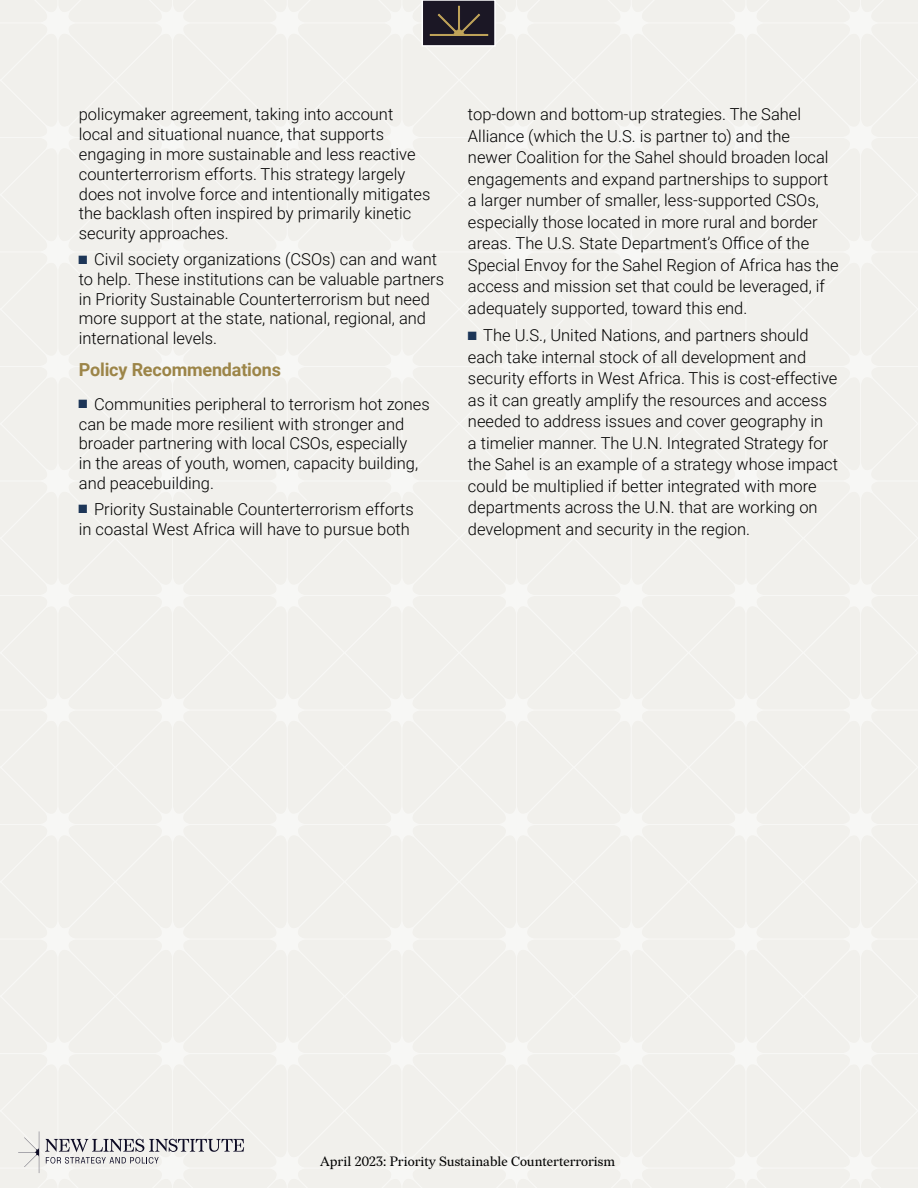
<style>
.page{position:relative;width:918px;height:1188px;background:#f1f0ec}
.page>*{position:absolute;margin:0;border:0;box-sizing:border-box;transform-origin:0 0}
.t1{font:700 18px "Roboto";letter-spacing:-.01em;color:#9c8548}
.t2{font:300 16.5px/21.5px "Roboto";color:#000}
.t3{font:13.5px "Redaction";color:#000}
.s1{font-family:"Arial Narrow";font-weight:400;font-size:18px;color:#1c3557}
</style>
<div class="page">
<div style="left:422px;top:0;width:73px;height:46px;background:#1b1725"></div>
<div style="left:422px;top:0;width:74px;height:47px;border:2px solid #fff"></div>
<svg style="left:429px;top:5px;width:60px;height:31px"></svg>
<svg style="left:18px;top:1131px;width:21px;height:42px"></svg>
<svg style="left:45px;top:1139px;width:199px;height:25px;background:#c5c4c6"></svg>
<p class="t2" style="left:79px;top:104px;width:353px;line-height:19.8px">policymaker agreement, taking into account local and situational nuance, that supports engaging in more sustainable and less reactive counterterrorism efforts. This strategy largely does not involve force and intentionally mitigates the backlash often inspired by primarily kinetic security approaches.</p>
<p class="t2" style="left:79px;top:249px;width:367px;line-height:19.8px"><span class="s1">■</span> Civil society organizations (CSOs) can and want to help. These institutions can be valuable partners in Priority Sustainable Counterterrorism but need more support at the state, national, regional, and international levels.</p>
<p class="t1" style="left:79px;top:357px;width:204px">Policy Recommendations</p>
<p class="t2" style="left:79px;top:393px;width:352px;line-height:19.8px"><span class="s1">■</span> Communities peripheral to terrorism hot zones can be made more resilient with stronger and broader partnering with local CSOs, especially<br>in the areas of youth, women, capacity building, and peacebuilding.</p>
<p class="t2" style="left:79px;top:498px;width:337px;line-height:19.8px"><span class="s1">■</span> Priority Sustainable Counterterrorism efforts in coastal West Africa will have to pursue both</p>
<p class="t2" style="left:468px;top:103px;width:372px">top-down and bottom-up strategies. The Sahel Alliance (which the U.S. is partner to) and the<br>newer Coalition for the Sahel should broaden local engagements and expand partnerships to support a larger number of smaller, less-supported CSOs, especially those located in more rural and border areas. The U.S. State Department’s Office of the Special Envoy for the Sahel Region of Africa has the access and mission set that could be leveraged, if adequately supported, toward this end.</p>
<p class="t2" style="left:468px;top:324px;width:372px"><span class="s1">■</span> The U.S., United Nations, and partners should each take internal stock of all development and security efforts in West Africa. This is cost-effective as it can greatly amplify the resources and access needed to address issues and cover geography in<br>a timelier manner. The U.N. Integrated Strategy for the Sahel is an example of a strategy whose impact could be multiplied if better integrated with more departments across the U.N. that are working on development and security in the region.</p>
<p class="t3" style="left:320px;top:1153px;width:296px">April 2023: Priority Sustainable Counterterrorism</p>
</div>
